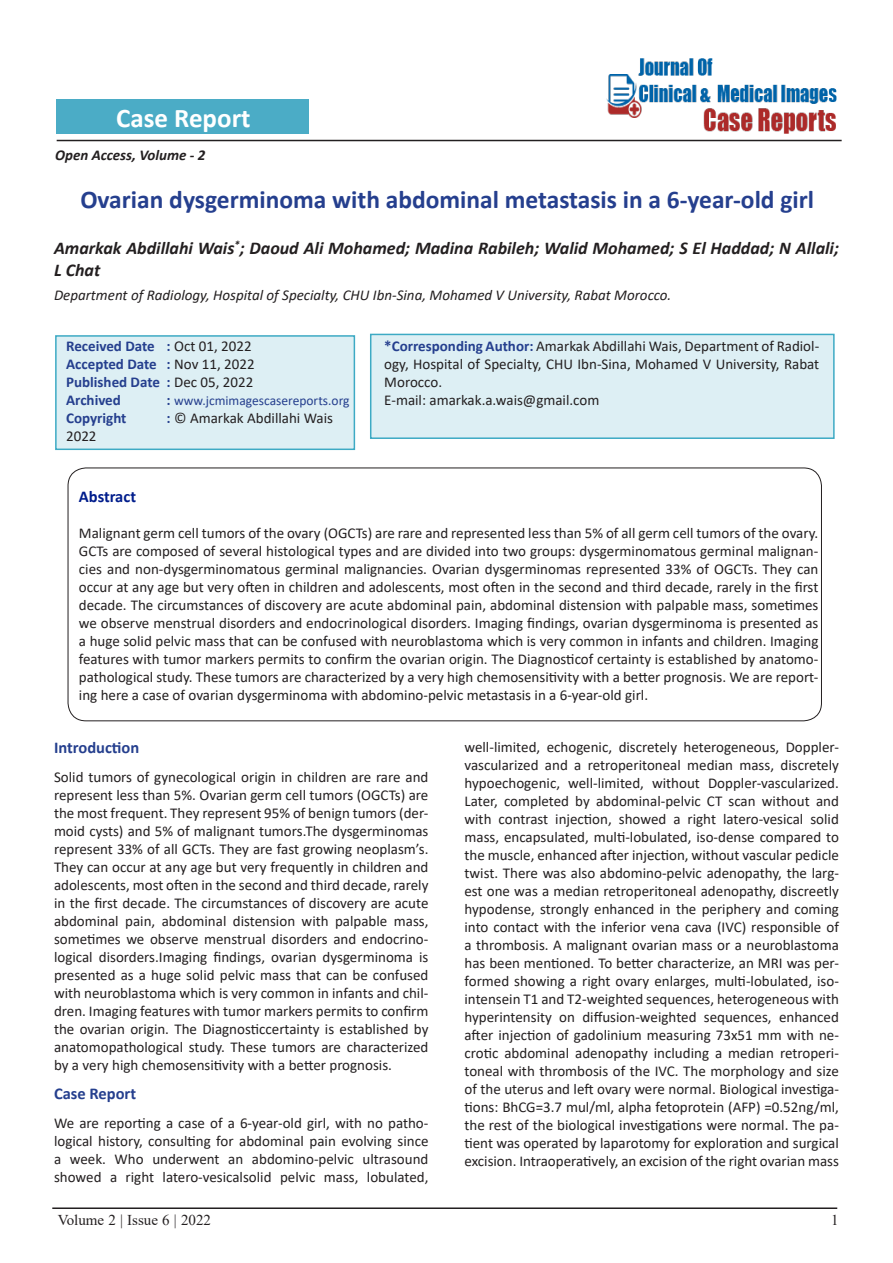
<style>
.page{position:relative;width:893px;height:1263px;background:#fff}
.page>*{position:absolute;margin:0;border:0;box-sizing:border-box;transform-origin:0 0}
.t1{font:700 27px "Calibri";color:#fff}
.Tittle{font:700 25.5px "Calibri";color:#253f8e}
.Paragraph_Style_1{font:italic 700 18px/22.5px "Calibri";color:#231f20}
.t2{font:700 16.5px "Calibri";color:#253f8e}
.side_heading_new{font:700 16.5px "Calibri";color:#001d8c}
.side_heading_new-2{font:15px/18px "Calibri";color:#231f20;text-align:justify}
.Paragraph_Style_1-2{font:15px/18px "Calibri";color:#231f20;text-align:justify}
.Paragraph_Style_1-3{font:700 15px/18px "Calibri";color:#253f8e}
.Paragraph_Style_1-4{font:italic 15px "Calibri";color:#231f20}
.t3{font:15px "Times New Roman";color:#231f20}
.t4{font:italic 700 15px "Calibri";color:#231f20}
.Paragraph_Style_1-5{font:13.5px "Calibri";color:#253f8e}
.s1{font-weight:400;color:#231f20}
.s2{font-weight:700;font-size:15px}
.s3{font-weight:700;color:#253f8e}
</style>
<div class="page">
<hr style="left:57px;top:140px;width:785px;height:1px;background:#231f20">
<hr style="left:52px;top:1207px;width:785px;height:2px;background:#231f20">
<div style="left:57px;top:100px;width:252px;height:34px;background:#4bacc6"></div>
<div style="left:370px;top:334px;width:465px;height:105px;background:#ddeff4;border:2px solid #3daac4"></div>
<div style="left:55px;top:335px;width:300px;height:115px;background:#ddeff4;border:2px solid #3daac4"></div>
<div style="left:68px;top:468px;width:754px;height:253px;border:1px solid #231f20;border-radius:18px"></div>
<img style="left:605px;top:58px;width:234px;height:82px">
<p class="t1" style="left:116px;top:99px;width:136px">Case Report</p>
<p class="t4" style="left:55px;top:144px;width:152px">Open Access, Volume - 2</p>
<p class="Tittle" style="left:80px;top:182px;width:735px">Ovarian dysgerminoma with abdominal metastasis in a 6-year-old girl</p>
<p class="Paragraph_Style_1" style="left:54px;top:236px;width:786px">Amarkak Abdillahi Wais<sup>*</sup>; Daoud Ali Mohamed; Madina Rabileh; Walid Mohamed; S El Haddad; N Allali;<br>L Chat</p>
<p class="Paragraph_Style_1-4" style="left:54px;top:285px;width:619px">Department of Radiology, Hospital of Specialty, CHU Ibn-Sina, Mohamed V University, Rabat Morocco.</p>
<p class="Paragraph_Style_1-3" style="left:66px;top:337px;width:190px">Received Date : <span class="s1">Oct 01, 2022<br></span>Accepted Date : <span class="s1">Nov 11, 2022<br></span>Published Date : <span class="s1">Dec 05, 2022<br></span>Archived</p>
<p class="Paragraph_Style_1-5" style="left:167px;top:391px;width:184px"><span class="s2">:</span> www.jcmimagescasereports.org</p>
<p class="Paragraph_Style_1-3" style="left:66px;top:409px;width:62px">Copyright</p>
<p class="Paragraph_Style_1-2" style="left:167px;top:409px;width:168px"><span class="s3">:</span> © Amarkak Abdillahi Wais</p>
<p class="Paragraph_Style_1-2" style="left:66px;top:427px;width:32px">2022</p>
<p class="Paragraph_Style_1-2" style="left:384px;top:336px;width:436px"><span class="s3">*Corresponding Author:</span> Amarkak Abdillahi Wais, Department of Radiol&shy;ogy, Hospital of Specialty, CHU Ibn-Sina, Mohamed V University, Rabat Morocco.</p>
<p class="Paragraph_Style_1-2" style="left:384px;top:390px;width:217px">E-mail: amarkak.a.wais@gmail.com</p>
<p class="side_heading_new" style="left:79px;top:484px;width:59px">Abstract</p>
<p class="side_heading_new-2" style="left:79px;top:523px;width:741px">Malignant germ cell tumors of the ovary (OGCTs) are rare and represented less than 5% of all germ cell tumors of the ovary.<br>GCTs are composed of several histological types and are divided into two groups: dysgerminomatous germinal malignan&shy;cies and non-dysgerminomatous germinal malignancies. Ovarian dysgerminomas represented 33% of OGCTs. They can occur at any age but very often in children and adolescents, most often in the second and third decade, rarely in the first decade. The circumstances of discovery are acute abdominal pain, abdominal distension with palpable mass, sometimes we observe menstrual disorders and endocrinological disorders. Imaging findings, ovarian dysgerminoma is presented as a huge solid pelvic mass that can be confused with neuroblastoma which is very common in infants and children. Imaging features with tumor markers permits to confirm the ovarian origin. The Diagnosticof certainty is established by anatomo&shy;pathological study. These tumors are characterized by a very high chemosensitivity with a better prognosis. We are report&shy;ing here a case of ovarian dysgerminoma with abdomino-pelvic metastasis in a 6-year-old girl.</p>
<p class="t2" style="left:54px;top:736px;width:87px">Introduction</p>
<p class="side_heading_new-2" style="left:54px;top:768px;width:376px">Solid tumors of gynecological origin in children are rare and represent less than 5%. Ovarian germ cell tumors (OGCTs) are the most frequent. They represent 95% of benign tumors (der&shy;moid cysts) and 5% of malignant tumors.The dysgerminomas represent 33% of all GCTs. They are fast growing neoplasm’s.<br>They can occur at any age but very frequently in children and adolescents, most often in the second and third decade, rarely in the first decade. The circumstances of discovery are acute abdominal pain, abdominal distension with palpable mass, sometimes we observe menstrual disorders and endocrino&shy;logical disorders.Imaging findings, ovarian dysgerminoma is presented as a huge solid pelvic mass that can be confused with neuroblastoma which is very common in infants and chil&shy;dren. Imaging features with tumor markers permits to confirm the ovarian origin. The Diagnosticcertainty is established by anatomopathological study. These tumors are characterized by a very high chemosensitivity with a better prognosis.</p>
<p class="t2" style="left:54px;top:1082px;width:84px">Case Report</p>
<p class="side_heading_new-2" style="left:54px;top:1113px;width:376px">We are reporting a case of a 6-year-old girl, with no patho&shy;logical history, consulting for abdominal pain evolving since a week. Who underwent an abdomino-pelvic ultrasound showed a right latero-vesicalsolid pelvic mass, lobulated,</p>
<p class="side_heading_new-2" style="left:464px;top:738px;width:376px">well-limited, echogenic, discretely heterogeneous, Doppler&shy;vascularized and a retroperitoneal median mass, discretely hypoechogenic, well-limited, without Doppler-vascularized.<br>Later, completed by abdominal-pelvic CT scan without and with contrast injection, showed a right latero-vesical solid mass, encapsulated, multi-lobulated, iso-dense compared to the muscle, enhanced after injection, without vascular pedicle twist. There was also abdomino-pelvic adenopathy, the larg&shy;est one was a median retroperitoneal adenopathy, discreetly hypodense, strongly enhanced in the periphery and coming into contact with the inferior vena cava (IVC) responsible of a thrombosis. A malignant ovarian mass or a neuroblastoma has been mentioned. To better characterize, an MRI was per&shy;formed showing a right ovary enlarges, multi-lobulated, iso&shy;intensein T1 and T2-weighted sequences, heterogeneous with hyperintensity on diffusion-weighted sequences, enhanced after injection of gadolinium measuring 73x51 mm with ne&shy;crotic abdominal adenopathy including a median retroperi&shy;toneal with thrombosis of the IVC. The morphology and size of the uterus and left ovary were normal. Biological investiga&shy;tions: BhCG=3.7 mul/ml, alpha fetoprotein (AFP) =0.52ng/ml, the rest of the biological investigations were normal. The pa&shy;tient was operated by laparotomy for exploration and surgical excision. Intraoperatively, an excision of the right ovarian mass</p>
<p class="t3" style="left:58px;top:1210px;width:155px">Volume 2 | Issue 6 | 2022</p>
<p class="t3" style="left:831px;top:1210px;width:9px">1</p>
</div>
